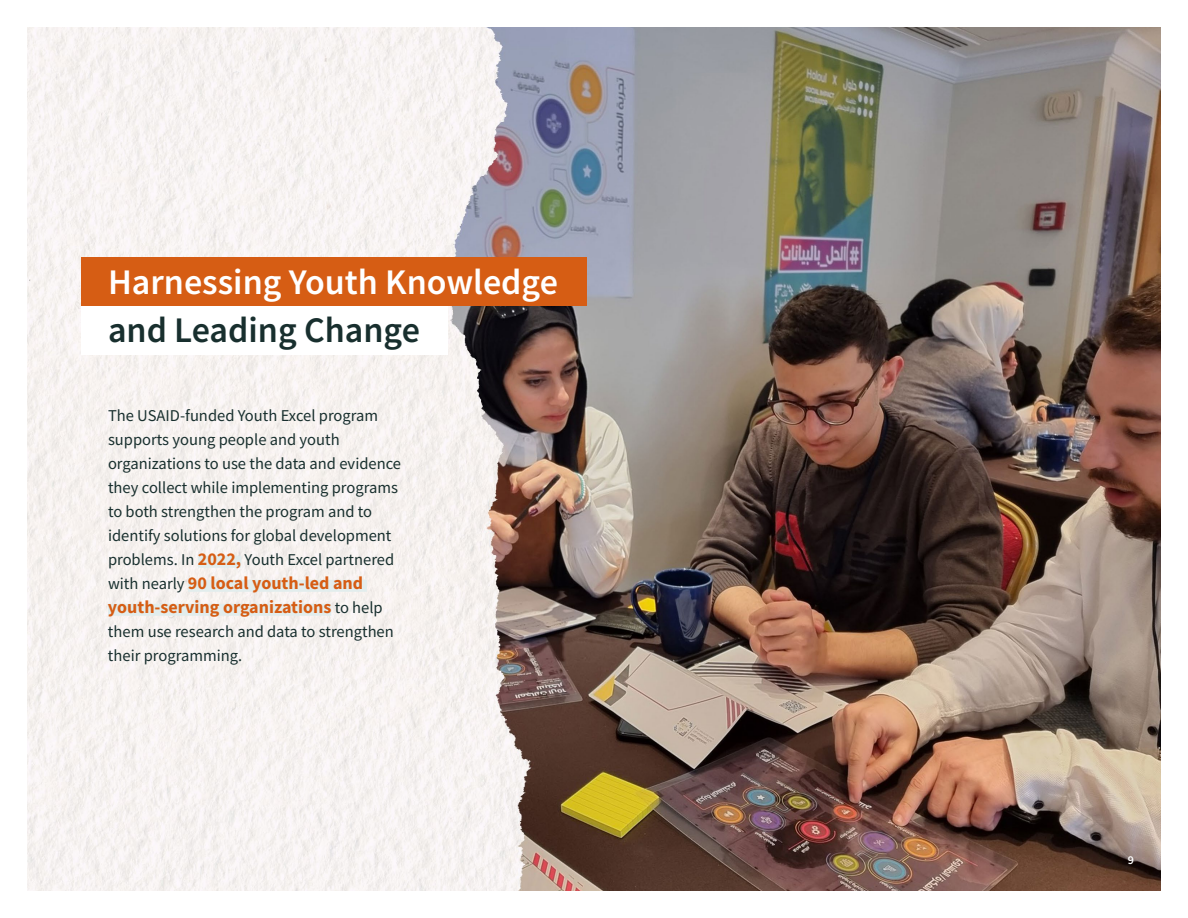
<style>
.page{position:relative;width:1188px;height:918px;background:#fff}
.page>*{position:absolute;margin:0;border:0;box-sizing:border-box;transform-origin:0 0}
.t1{font:600 36px "Source Sans Pro";color:#fff}
.t2{font:600 36px "Source Sans Pro";color:#182f2e}
.t3{font:700 18px/24px "Source Sans Pro";color:#d65d14}
.t4{font:16.5px/24px "Source Sans Pro";color:#182f2e}
.t5{font:600 12px "Source Sans Pro";color:#fff}
.s1{font-weight:700;font-size:18px;color:#d65d14}
.s2{font-weight:400;font-size:16.5px;color:#182f2e}
</style>
<div class="page">
<img style="left:27px;top:27px;width:1134px;height:864px">
<div style="left:81px;top:306px;width:366px;height:48px;background:#fff"></div>
<div style="left:81px;top:257px;width:505px;height:49px;background:#d65d14"></div>
<div style="left:198px;top:556px;width:43px;height:12px;background:#e2eded"></div>
<div style="left:188px;top:580px;width:179px;height:12px;background:#e2eded"></div>
<div style="left:108px;top:604px;width:223px;height:12px;background:#e2eded"></div>
<h1 class="t1" style="left:108px;top:259px;width:452px">Harnessing Youth Knowledge</h1>
<h1 class="t2" style="left:108px;top:307px;width:314px">and Leading Change</h1>
<p class="t4" style="left:108px;top:403px;width:295px">The USAID-funded Youth Excel program supports young people and youth organizations to use the data and evidence they collect while implementing programs to both strengthen the program and to identify solutions for global development problems. In <span class="s1">2022,</span> Youth Excel partnered</p>
<p class="t3" style="left:108px;top:571px;width:276px"><span class="s2">with nearly</span> 90 local youth-led and youth-serving organizations <span class="s2">to help</span></p>
<p class="t4" style="left:108px;top:619px;width:287px">them use research and data to strengthen their programming.</p>
<p class="t5" style="left:1128px;top:852px;width:8px">9</p>
</div>
